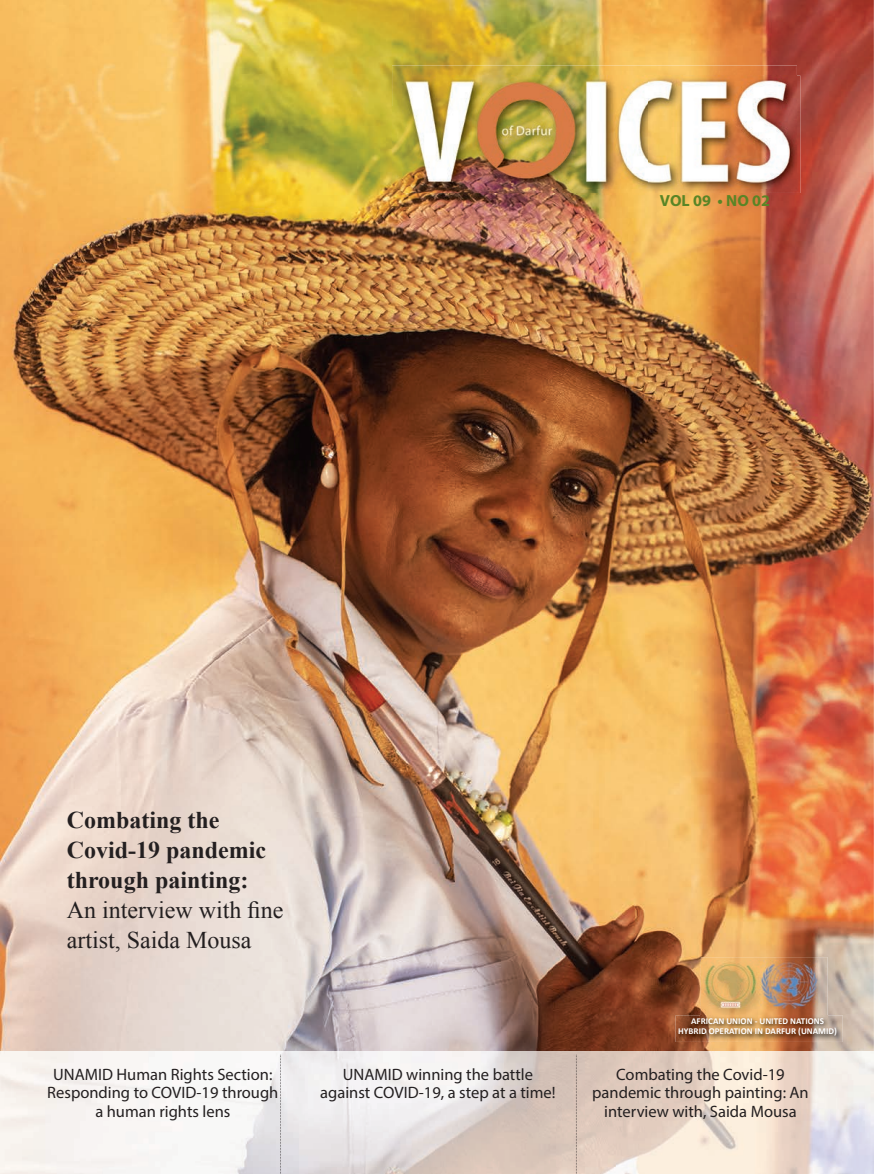
<style>
.page{position:relative;width:876px;height:1174px;background:#fff}
.page>*{position:absolute;margin:0;border:0;box-sizing:border-box;transform-origin:0 0}
.t1{font:700 24px/30px "Times New Roman";color:#231f20}
.t2{font:24px/30px "Times New Roman";color:#231f20}
.t3{font:16.5px/18.1px "Myriad Pro";color:#231f20;text-align:center}
.t4{font:700 16.05px "Myriad Pro";color:#598526}
.t5{font:700 9px/10.8px "Calibri";color:#fff;text-align:center}
</style>
<div class="page">
<img style="left:0;top:0;width:874px;height:1174px">
<img style="left:701px;top:957px;width:127px;height:58px">
<img style="left:702px;top:960px;width:116px;height:48px">
<img style="left:676px;top:1015px;width:167px;height:27px">
<img style="left:751px;top:76px;width:49px;height:117px">
<img style="left:402px;top:189px;width:349px;height:4px">
<img style="left:392px;top:65px;width:405px;height:41px">
<img style="left:392px;top:106px;width:10px;height:83px">
<img style="left:402px;top:76px;width:395px;height:113px">
<svg style="left:280px;top:1054px;width:1px;height:120px"></svg>
<svg style="left:576px;top:1054px;width:1px;height:120px"></svg>
<h1 class="t1" style="left:67px;top:804px;width:201px">Combating the<br>Covid-19 pandemic through painting:</h1>
<h1 class="t2" style="left:67px;top:894px;width:218px">An interview with fine artist, Saida Mousa</h1>
<p class="t4" style="left:660px;top:192px;width:112px">VOL 09 • NO 02</p>
<p class="t5" style="left:678px;top:1014px;width:160px">AFRICAN UNION - UNITED NATIONS<br>HYBRID OPERATION IN DARFUR (UNAMID)</p>
<p class="t3" style="left:47px;top:1065px;width:233px">UNAMID Human Rights Section:<br>Responding to COVID-19 through a human rights lens</p>
<p class="t3" style="left:592px;top:1065px;width:218px">Combating the Covid-19 pandemic through painting: An interview with, Saida Mousa</p>
<p class="t3" style="left:320px;top:1065px;width:237px">UNAMID winning the battle against COVID-19, a step at a time!</p>
</div>
